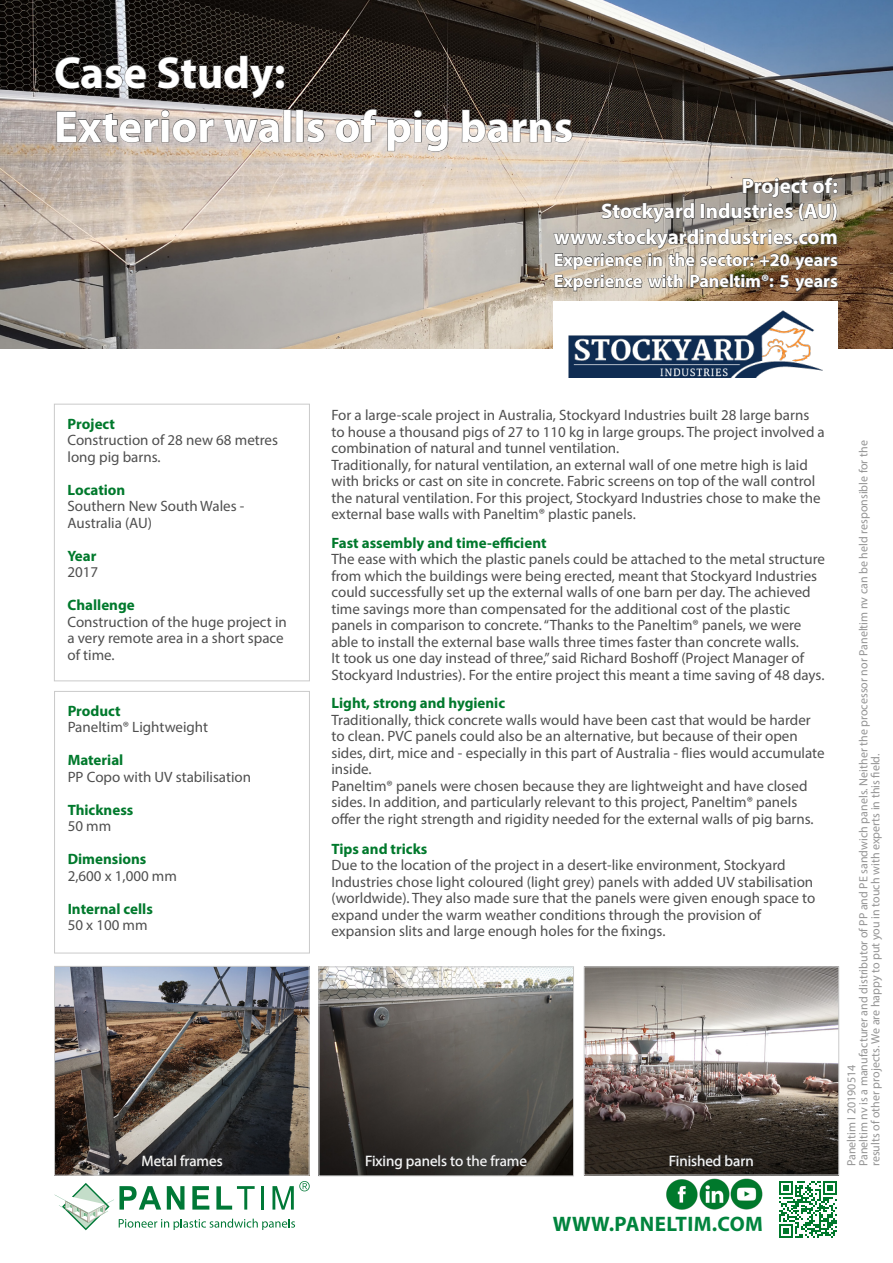
<style>
.page{position:relative;width:893px;height:1263px;background:#fff}
.page>*{position:absolute;margin:0;border:0;box-sizing:border-box;transform-origin:0 0}
.t1{font:700 45px/54px "Myriad Pro";color:#fff}
.t2{font:700 21px/25.2px "Myriad Pro";color:#fff;text-align:right}
.t3{font:700 21px "Myriad Pro";letter-spacing:.02em;color:#00843d}
.t4{font:700 18px "Myriad Pro";color:#fff}
.t5{font:15px/16.5px "Myriad Pro";color:#4f4f4f}
.t6{font:700 15px "Myriad Pro";color:#00792c}
.t7{font:15px "Myriad Pro";color:#fff}
.t8{font:12px/12px "Myriad Pro";color:#959595}
</style>
<div class="page">
<img style="left:321px;top:969px;width:251px;height:205px">
<div style="left:319px;top:967px;width:255px;height:209px;border:1px solid #cacaca"></div>
<img style="left:586px;top:969px;width:251px;height:204px">
<div style="left:584px;top:967px;width:255px;height:208px;border:1px solid #cacaca"></div>
<img style="left:0;top:0;width:893px;height:349px">
<div style="left:554px;top:302px;width:284px;height:107px;background:#fff"></div>
<img style="left:568px;top:311px;width:254px;height:67px">
<img style="left:56px;top:968px;width:251px;height:205px">
<div style="left:54px;top:966px;width:255px;height:209px;border:1px solid #cacaca"></div>
<svg style="left:55px;top:1181px;width:255px;height:49px"></svg>
<img style="left:666px;top:1180px;width:97px;height:30px">
<svg style="left:779px;top:1181px;width:58px;height:57px"></svg>
<div style="left:54px;top:691px;width:256px;height:262px;border:1px solid #cacaca"></div>
<div style="left:54px;top:404px;width:256px;height:277px;border:1px solid #cacaca"></div>
<svg style="left:142px;top:1150px;width:81px;height:20px;background:#313133"></svg>
<svg style="left:669px;top:1151px;width:84px;height:33px;background:#51584e"></svg>
<svg style="left:366px;top:1151px;width:161px;height:26px;background:#403e3c"></svg>
<svg style="left:55px;top:56px;width:92px;height:33px;background:#2f2d2c"></svg>
<svg style="left:157px;top:55px;width:128px;height:44px;background:#24201c"></svg>
<svg style="left:56px;top:109px;width:158px;height:34px;background:#b8afab"></svg>
<svg style="left:223px;top:119px;width:57px;height:24px"></svg>
<div style="left:284px;top:109px;width:7px;height:33px;border:1px solid #4f4f4f"></div>
<div style="left:296px;top:109px;width:8px;height:33px;border:1px solid #4f4f4f"></div>
<svg style="left:306px;top:119px;width:19px;height:24px"></svg>
<svg style="left:335px;top:109px;width:42px;height:34px"></svg>
<svg style="left:387px;top:109px;width:62px;height:43px;background:#a39b96"></svg>
<svg style="left:461px;top:109px;width:112px;height:34px;background:#756d68"></svg>
<img style="left:553px;top:177px;width:285px;height:131px">
<p class="t1" style="left:54px;top:44px;width:521px">Case Study:<br>Exterior walls of pig barns</p>
<p class="t2" style="left:601px;top:173px;width:238px">Project of:<br>Stockyard Industries (AU)</p>
<p class="t2" style="left:554px;top:224px;width:285px">www.stockyardindustries.com</p>
<p class="t4" style="left:554px;top:248px;width:286px">Experience in the sector: +20 years</p>
<p class="t4" style="left:554px;top:269px;width:286px">Experience with Paneltim®: 5 years</p>
<p class="t6" style="left:68px;top:414px;width:49px">Project</p>
<p class="t5" style="left:68px;top:431px;width:212px">Construction of 28 new 68 metres long pig barns.</p>
<p class="t6" style="left:68px;top:480px;width:59px">Location</p>
<p class="t5" style="left:68px;top:497px;width:178px">Southern New South Wales -<br>Australia (AU)</p>
<p class="t6" style="left:68px;top:546px;width:30px">Year</p>
<p class="t5" style="left:68px;top:563px;width:32px">2017</p>
<p class="t6" style="left:68px;top:595px;width:69px">Challenge</p>
<p class="t5" style="left:68px;top:613px;width:221px">Construction of the huge project in a very remote area in a short space of time.</p>
<p class="t6" style="left:68px;top:701px;width:55px">Product</p>
<p class="t5" style="left:68px;top:719px;width:142px">Paneltim® Lightweight</p>
<p class="t6" style="left:68px;top:750px;width:57px">Material</p>
<p class="t5" style="left:68px;top:768px;width:185px">PP Copo with UV stabilisation</p>
<p class="t6" style="left:68px;top:800px;width:67px">Thickness</p>
<p class="t5" style="left:68px;top:818px;width:45px">50 mm</p>
<p class="t6" style="left:68px;top:849px;width:80px">Dimensions</p>
<p class="t5" style="left:68px;top:867px;width:111px">2,600 x 1,000 mm</p>
<p class="t6" style="left:68px;top:899px;width:87px">Internal cells</p>
<p class="t5" style="left:68px;top:917px;width:81px">50 x 100 mm</p>
<p class="t5" style="left:331px;top:407px;width:495px">For a large-scale project in Australia, Stockyard Industries built 28 large barns to house a thousand pigs of 27 to 110 kg in large groups. The project involved a combination of natural and tunnel ventilation.<br>Traditionally, for natural ventilation, an external wall of one metre high is laid with bricks or cast on site in concrete. Fabric screens on top of the wall control the natural ventilation. For this project, Stockyard Industries chose to make the external base walls with Paneltim® plastic panels.</p>
<p class="t6" style="left:331px;top:533px;width:217px">Fast assembly and time-efficient</p>
<p class="t5" style="left:331px;top:551px;width:495px">The ease with which the plastic panels could be attached to the metal structure from which the buildings were being erected, meant that Stockyard Industries could successfully set up the external walls of one barn per day. The achieved time savings more than compensated for the additional cost of the plastic panels in comparison to concrete. “Thanks to the Paneltim® panels, we were able to install the external base walls three times faster than concrete walls.<br>It took us one day instead of three,” said Richard Boshoff (Project Manager of Stockyard Industries). For the entire project this meant a time saving of 48 days.</p>
<p class="t6" style="left:331px;top:693px;width:175px">Light, strong and hygienic</p>
<p class="t5" style="left:331px;top:711px;width:495px">Traditionally, thick concrete walls would have been cast that would be harder to clean. PVC panels could also be an alternative, but because of their open sides, dirt, mice and - especially in this part of Australia - flies would accumulate inside.</p>
<p class="t5" style="left:331px;top:777px;width:484px">Paneltim® panels were chosen because they are lightweight and have closed sides. In addition, and particularly relevant to this project, Paneltim® panels offer the right strength and rigidity needed for the external walls of pig barns.</p>
<p class="t6" style="left:331px;top:839px;width:97px">Tips and tricks</p>
<p class="t5" style="left:331px;top:857px;width:485px">Due to the location of the project in a desert-like environment, Stockyard Industries chose light coloured (light grey) panels with added UV stabilisation (worldwide). They also made sure that the panels were given enough space to expand under the warm weather conditions through the provision of expansion slits and large enough holes for the fixings.</p>
<p class="t7" style="left:142px;top:1151px;width:82px">Metal frames</p>
<p class="t7" style="left:365px;top:1151px;width:163px">Fixing panels to the frame</p>
<p class="t7" style="left:669px;top:1151px;width:86px">Finished barn</p>
<p class="t3" style="left:553px;top:1210px;width:211px">WWW.PANELTIM.COM</p>
<p class="t8" style="left:845px;top:1166px;width:727px;rotate:-90deg">Paneltim I 20190514<br>Paneltim nv is a manufacturer and distributor of PP and PE sandwich panels. Neither the processor nor Paneltim nv can be held responsible for the results of other projects. We are happy to put you in touch with experts in this field.</p>
</div>
